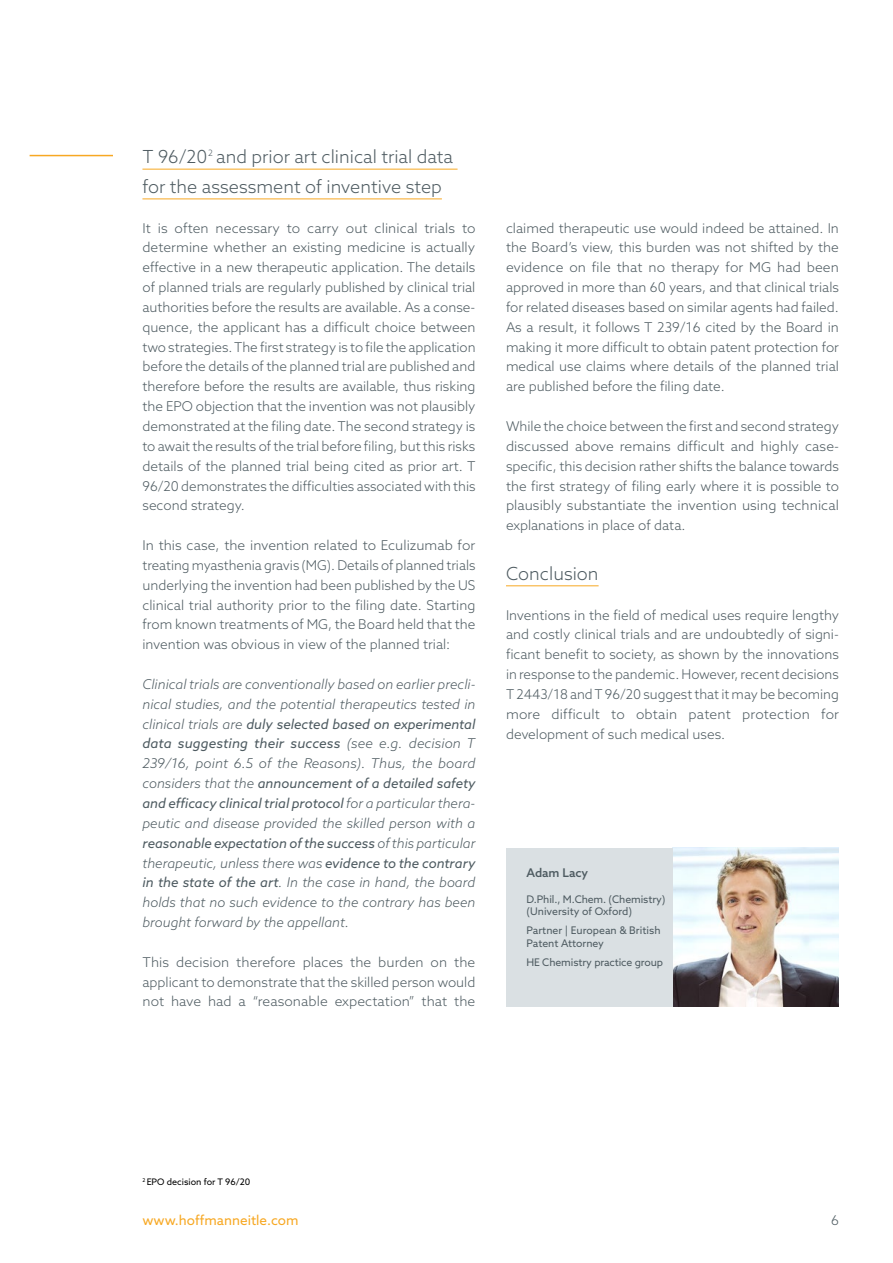
<style>
.page{position:relative;width:893px;height:1263px;background:#fff}
.page>*{position:absolute;margin:0;border:0;box-sizing:border-box;transform-origin:0 0}
.t1{font:300 18px/29.7px "Azo Sans";color:#4e5b61}
.t2{font:300 13.5px/19.8px "Azo Sans";color:#4e5b61;text-align:justify}
.t3{font:italic 300 13.5px/19.8px "Azo Sans";color:#4e5b61;text-align:justify}
.t4{font:13.5px "Azo Sans";color:#f7a823}
.t5{font:500 12px "Azo Sans";color:#4e5b61}
.t6{font:10.5px/12.6px "Azo Sans";letter-spacing:-.01em;color:#4e5b61}
.t7{font:9px "Azo Sans";color:#000}
.t8{font:300 8.7px "Azo Sans";color:#4e5b61}
.s1{font-weight:400}
</style>
<div class="page">
<hr style="left:30px;top:155px;width:83px;height:1px;background:#f7a823">
<hr style="left:142px;top:169px;width:316px;height:1px;background:#f7a823">
<hr style="left:142px;top:198px;width:300px;height:1px;background:#f7a823">
<hr style="left:506px;top:585px;width:93px;height:1px;background:#f7a823">
<svg style="left:506px;top:848px;width:333px;height:158px;fill:#dae0e3"></svg>
<p class="t8" style="left:208px;top:147px;width:6px">2</p>
<h1 class="t1" style="left:142px;top:142px;width:312px">T 96/20 and prior art clinical trial data for the assessment of inventive step</h1>
<p class="t2" style="left:142px;top:218px;width:335px">It is often necessary to carry out clinical trials to determine whether an existing medicine is actually effective in a new therapeutic application. The details of planned trials are regularly published by clinical trial authorities before the results are available. As a conse&shy;quence, the applicant has a difficult choice between two strategies. The first strategy is to file the application before the details of the planned trial are published and therefore before the results are available, thus risking the EPO objection that the invention was not plausibly demonstrated at the filing date. The second strategy is to await the results of the trial before filing, but this risks details of the planned trial being cited as prior art. T 96/20 demonstrates the difficulties associated with this second strategy.</p>
<p class="t2" style="left:142px;top:535px;width:335px">In this case, the invention related to Eculizumab for treating myasthenia gravis (MG). Details of planned trials underlying the invention had been published by the US clinical trial authority prior to the filing date. Starting from known treatments of MG, the Board held that the invention was obvious in view of the planned trial:</p>
<p class="t3" style="left:142px;top:674px;width:335px">Clinical trials are conventionally based on earlier precli&shy;nical studies, and the potential therapeutics tested in clinical trials are <span class="s1">duly selected based on experimental data suggesting their success</span> (see e.g. decision T 239/16, point 6.5 of the Reasons). Thus, the board considers that the <span class="s1">announcement of a detailed safety and efficacy clinical trial protocol</span> for a particular thera&shy;peutic and disease provided the skilled person with a <span class="s1">reasonable expectation of the success</span> of this particular therapeutic, unless there was <span class="s1">evidence to the contrary in the state of the art</span>. In the case in hand, the board holds that no such evidence to the contrary has been brought forward by the appellant.</p>
<p class="t2" style="left:142px;top:952px;width:334px">This decision therefore places the burden on the applicant to demonstrate that the skilled person would not have had a “reasonable expectation” that the</p>
<p class="t2" style="left:506px;top:218px;width:334px">claimed therapeutic use would indeed be attained. In the Board’s view, this burden was not shifted by the evidence on file that no therapy for MG had been approved in more than 60 years, and that clinical trials for related diseases based on similar agents had failed.<br>As a result, it follows T 239/16 cited by the Board in making it more difficult to obtain patent protection for medical use claims where details of the planned trial are published before the filing date.</p>
<p class="t2" style="left:506px;top:416px;width:335px">While the choice between the first and second strategy discussed above remains difficult and highly case&shy;specific, this decision rather shifts the balance towards the first strategy of filing early where it is possible to plausibly substantiate the invention using technical explanations in place of data.</p>
<h1 class="t1" style="left:506px;top:558px;width:94px">Conclusion</h1>
<p class="t2" style="left:506px;top:605px;width:335px">Inventions in the field of medical uses require lengthy and costly clinical trials and are undoubtedly of signi&shy;ficant benefit to society, as shown by the innovations in response to the pandemic. However, recent decisions T 2443/18 and T 96/20 suggest that it may be becoming more difficult to obtain patent protection for development of such medical uses.</p>
<p class="t5" style="left:526px;top:865px;width:63px">Adam Lacy</p>
<p class="t6" style="left:526px;top:892px;width:141px">D.Phil., M.Chem. (Chemistry) (University of Oxford)</p>
<p class="t6" style="left:526px;top:924px;width:136px">Partner | European &amp; British<br>Patent Attorney</p>
<p class="t6" style="left:526px;top:956px;width:138px">HE Chemistry practice group</p>
<p class="t7" style="left:142px;top:1176px;width:109px"><sup>2</sup> EPO decision for T 96/20</p>
<p class="t4" style="left:142px;top:1211px;width:158px">www.hoffmanneitle.com</p>
<p class="t2" style="left:831px;top:1210px;width:9px">6</p>
</div>
